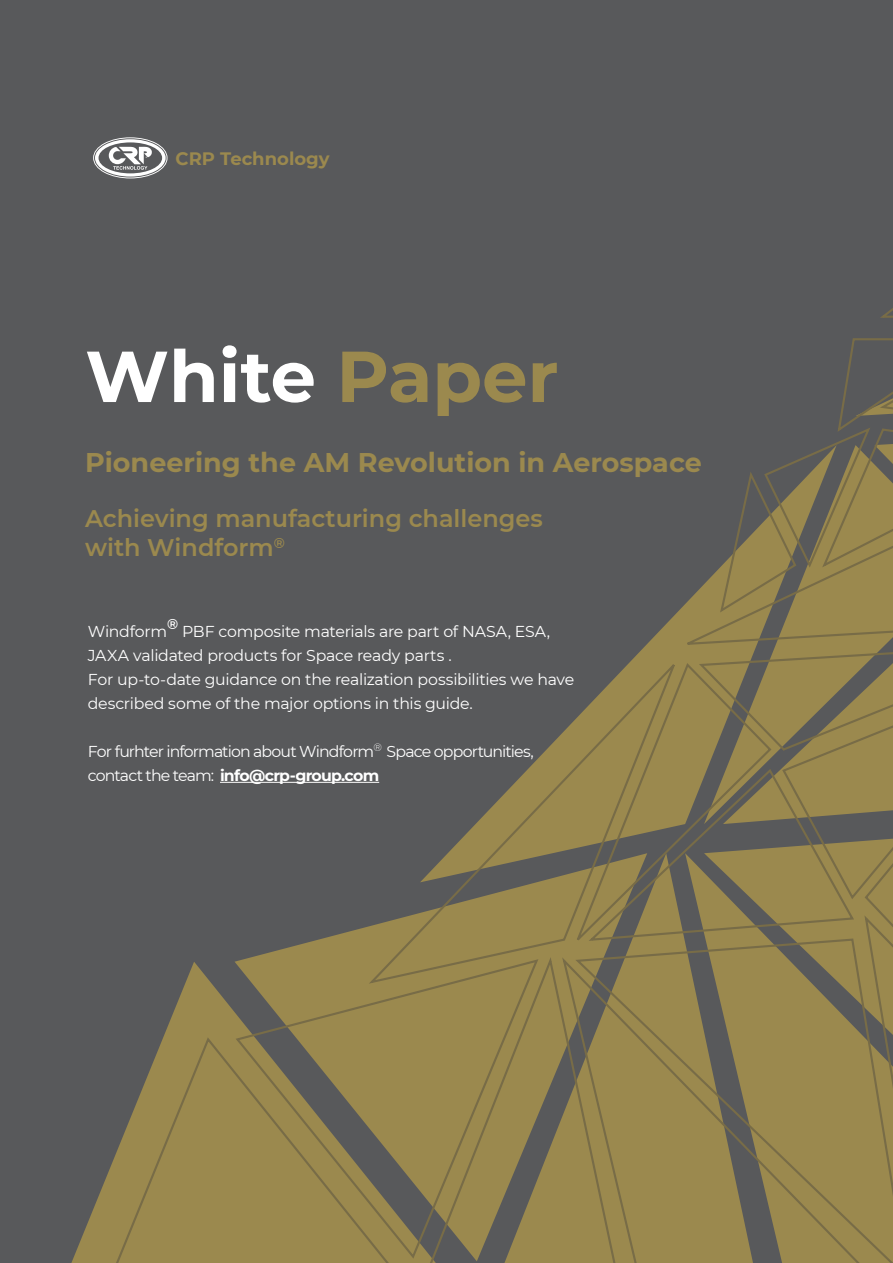
<style>
.page{position:relative;width:893px;height:1263px;background:#58595b}
.page>*{position:absolute;margin:0;border:0;box-sizing:border-box;transform-origin:0 0}
.t1{font:700 72px "Montserrat";color:#fff}
.t2{font:700 27px "Montserrat";color:#9b894e}
.t3{font:600 24px/28.8px "Montserrat";color:#9b894e}
.t4{font:700 18px "Montserrat";color:#9b894e}
.t5{font:15.75px/24px "Montserrat";letter-spacing:-.02em;color:#fff}
.t6{font:15.75px/24px "Montserrat";letter-spacing:-.055em;color:#fff}
.t7{font:600 13.95px "Montserrat";color:#fff}
.s1{color:#9b894e}
.s2{font-weight:700}
</style>
<div class="page">
<svg style="left:71px;top:962px;width:352px;height:301px;background:#676457"></svg>
<svg style="left:235px;top:853px;width:131px;height:105px;background:#605f59"></svg>
<div style="left:420px;top:445px;width:265px;height:216px;background:#58595b"></div>
<svg style="left:108px;top:1036px;width:296px;height:227px;background:#90814f"></svg>
<div style="left:620px;top:943px;width:65px;height:320px;background:#9b894e"></div>
<svg style="left:234px;top:958px;width:189px;height:303px;background:#8e7f50"></svg>
<svg style="left:680px;top:661px;width:5px;height:282px"></svg>
<svg style="left:423px;top:985px;width:197px;height:278px;background:#8f804f"></svg>
<svg style="left:366px;top:655px;width:314px;height:330px;background:#7a7153"></svg>
<svg style="left:877px;top:245px;width:16px;height:74px"></svg>
<svg style="left:685px;top:336px;width:208px;height:927px;background:#827752"></svg>
<svg style="left:93px;top:137px;width:75px;height:41px"></svg>
<hr style="left:220px;top:782px;width:159px;height:1px;background:#fff">
<p class="t4" style="left:176px;top:145px;width:156px">CRP Technology</p>
<h1 class="t1" style="left:85px;top:325px;width:475px">White <span class="s1">Paper</span></h1>
<h2 class="t2" style="left:85px;top:443px;width:618px">Pioneering the AM Revolution in Aerospace</h2>
<h3 class="t3" style="left:85px;top:503px;width:459px">Achieving manufacturing challenges with Windform<sup>®</sup></h3>
<p class="t7" style="left:167px;top:614px;width:13px">®</p>
<p class="t5" style="left:88px;top:619px;width:488px;text-indent:94px">PBF composite materials are part of NASA, ESA, JAXA validated products for Space ready parts .<br>For up-to-date guidance on the realization possibilities we have described some of the major options in this guide.</p>
<p class="t6" style="left:88px;top:739px;width:447px">For furhter information about Windform<sup>®</sup> Space opportunities, contact the team: <span class="s2">info@crp-group.com</span></p>
<p class="t5" style="left:88px;top:619px;width:81px">Windform</p>
</div>
